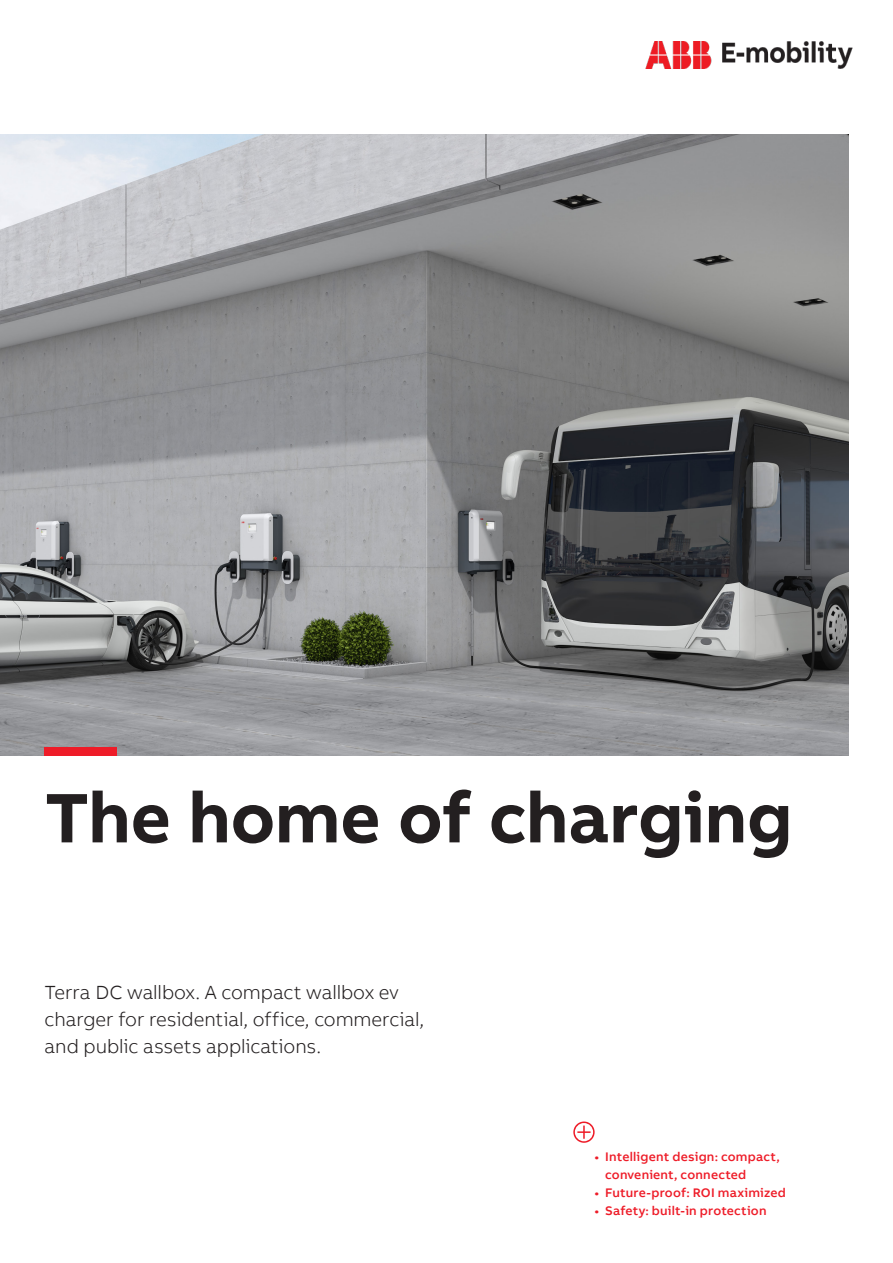
<style>
.page{position:relative;width:893px;height:1263px;background:#fff}
.page>*{position:absolute;margin:0;border:0;box-sizing:border-box;transform-origin:0 0}
.Engagement_Level_Hea{font:700 72px/72px "AB Bvoice";letter-spacing:-.005em;color:#231f20}
.Engagement_Level_Sub{font:300 19.5px/27px "AB Bvoice";letter-spacing:-.005em;color:#231f20}
.t1{font:500 12.75px/18px "AB Bvoice";letter-spacing:.015em;color:#ee1c28}
.s1{color:#ee1c28}
</style>
<div class="page">
<img style="left:0;top:135px;width:848px;height:621px">
<svg style="left:573px;top:1121px;width:22px;height:22px"></svg>
<img style="left:646px;top:42px;width:206px;height:27px">
<p class="Engagement_Level_Hea" style="left:45px;top:710px;width:749px"><span class="s1">—<br></span>The home of charging</p>
<p class="Engagement_Level_Sub" style="left:45px;top:979px;width:381px">Terra DC wallbox. A compact wallbox ev charger for residential, office, commercial, and public assets applications.</p>
<p class="t1" style="left:605px;top:1147px;width:176px;text-indent:-11px">• Intelligent design: compact, convenient, connected</p>
<p class="t1" style="left:595px;top:1183px;width:193px">• Future-proof: ROI maximized</p>
<p class="t1" style="left:595px;top:1201px;width:173px">• Safety: built-in protection</p>
</div>
